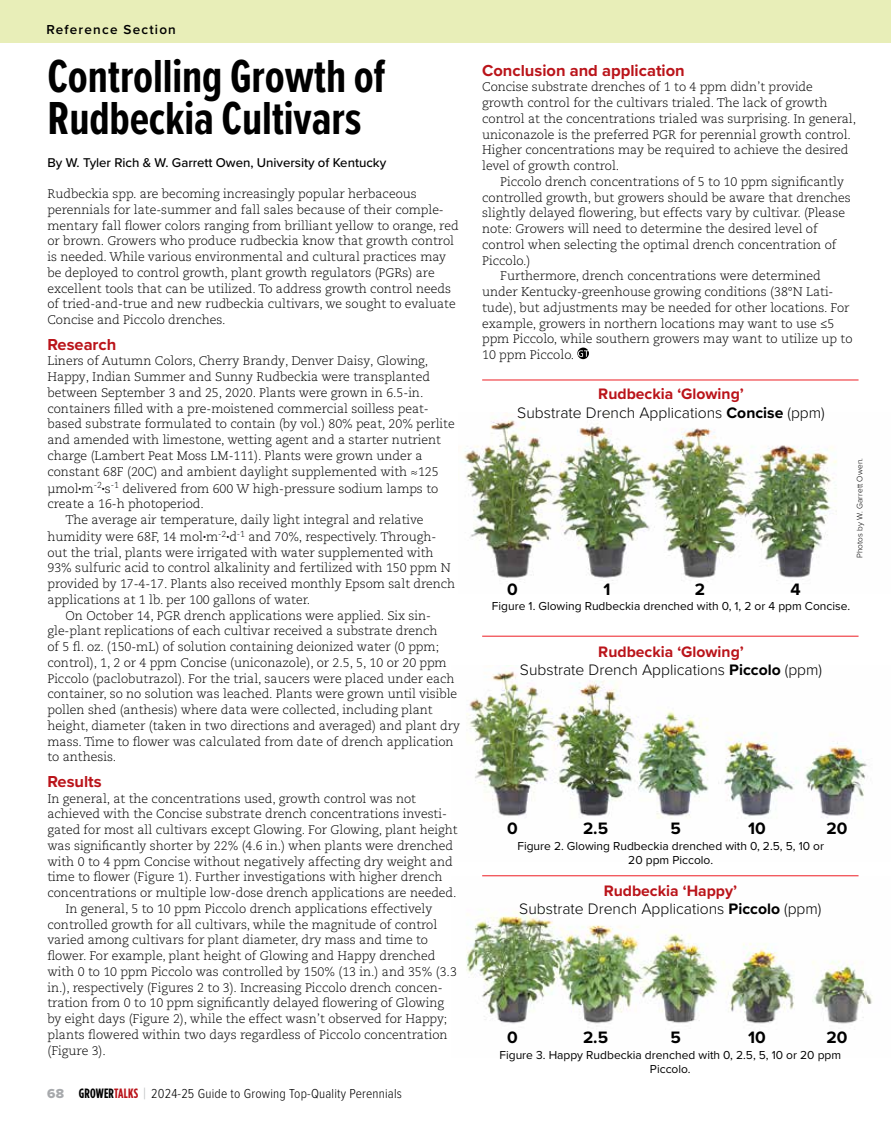
<style>
.page{position:relative;width:891px;height:1134px;background:#fff}
.page>*{position:absolute;margin:0;border:0;box-sizing:border-box;transform-origin:0 0}
.t1{font:700 48px/42px "Proxima Nova Ex Cn";letter-spacing:-.005em;color:#000}
.t2{font:700 17.1px "Proxima Nova";color:#000}
.t3{font:700 16.5px "Proxima Nova";color:#ba141a}
.t4{font:300 15.75px/18.6px "Proxima Nova";color:#000;text-align:center}
.t5{font:300 13.5px "Proxima Nova Cond";letter-spacing:.015em;color:#000}
.t6{font:600 13.5px "Proxima Nova";letter-spacing:.09em;color:#000}
.t7{font:500 13.2px "Proxima Nova";letter-spacing:-.005em;color:#000}
.t8{font:300 12.45px/15.8px "Caecilia LT Pro 45";letter-spacing:-.005em;color:#000}
.t9{font:12px/14.2px "Proxima Nova";color:#000;text-align:center}
.t10{font:300 8.25px "Proxima Nova";letter-spacing:.01em;color:#000}
.s1{font-size:6px}
.s2{font-family:"Proxima Nova Extrabld";font-weight:400;color:#a7a9ac}
.s3{font-family:"Gotham Condensed";font-weight:700}
.s4{font-family:"Gotham Condensed";font-weight:700;color:#ba141a}
.s5{font-family:"Gotham Condensed";font-weight:400;color:#bcbec0}
.s6{font-weight:700;color:#ba141a}
.s7{font-weight:700}
</style>
<div class="page">
<img style="left:464px;top:413px;width:373px;height:169px">
<img style="left:467px;top:665px;width:400px;height:154px">
<img style="left:466px;top:876px;width:406px;height:148px">
<hr style="left:482px;top:875px;width:377px;height:1px;background:#ed1d24">
<hr style="left:482px;top:636px;width:377px;height:1px;background:#ed1d24">
<hr style="left:482px;top:380px;width:377px;height:1px;background:#ed1d24">
<svg style="left:577px;top:348px;width:12px;height:11px"></svg>
<div style="left:0;top:0;width:891px;height:42px;background:#e8eeb8"></div>
<p class="t6" style="left:46px;top:20px;width:131px">Reference Section</p>
<h1 class="t1" style="left:47px;top:54px;width:340px">Controlling Growth of<br>Rudbeckia Cultivars</h1>
<p class="t7" style="left:47px;top:153px;width:340px">By W. Tyler Rich &amp; W. Garrett Owen, University of Kentucky</p>
<p class="t8" style="left:47px;top:186px;width:413px">Rudbeckia spp. are becoming increasingly popular herbaceous perennials for late-summer and fall sales because of their comple&shy;mentary fall flower colors ranging from brilliant yellow to orange, red or brown. Growers who produce rudbeckia know that growth control is needed. While various environmental and cultural practices may be deployed to control growth, plant growth regulators (PGRs) are excellent tools that can be utilized. To address growth control needs of tried-and-true and new rudbeckia cultivars, we sought to evaluate Concise and Piccolo drenches.</p>
<h3 class="t3" style="left:47px;top:332px;width:70px">Research</h3>
<p class="t8" style="left:47px;top:353px;width:409px">Liners of Autumn Colors, Cherry Brandy, Denver Daisy, Glowing, Happy, Indian Summer and Sunny Rudbeckia were transplanted between September 3 and 25, 2020. Plants were grown in 6.5-in. containers filled with a pre-moistened commercial soilless peat&shy;based substrate formulated to contain (by vol.) 80% peat, 20% perlite and amended with limestone, wetting agent and a starter nutrient charge (Lambert Peat Moss LM-111). Plants were grown under a constant 68F (20C) and ambient daylight supplemented with ≈125</p>
<p class="t8" style="left:47px;top:480px;width:392px">µmol<span class="s1">•</span>m<sup>-2</sup><span class="s1">•</span>s<sup>-1</sup> delivered from 600 W high-pressure sodium lamps to create a 16-h photoperiod.</p>
<p class="t8" style="left:47px;top:511px;width:390px;line-height:17px;text-align:center">The average air temperature, daily light integral and relative humidity were 68F, 14 mol<span class="s1">•</span>m<sup>-2</sup><span class="s1">•</span>d<sup>-1</sup> and 70%, respectively. Through-</p>
<p class="t8" style="left:47px;top:544px;width:388px">out the trial, plants were irrigated with water supplemented with</p>
<p class="t8" style="left:47px;top:560px;width:405px">93% sulfuric acid to control alkalinity and fertilized with 150 ppm N</p>
<p class="t8" style="left:47px;top:576px;width:409px">provided by 17-4-17. Plants also received monthly Epsom salt drench</p>
<p class="t8" style="left:47px;top:592px;width:264px">applications at 1 lb. per 100 gallons of water.</p>
<p class="t8" style="left:66px;top:607px;width:367px">On October 14, PGR drench applications were applied. Six sin-</p>
<p class="t8" style="left:47px;top:623px;width:392px">gle-plant replications of each cultivar received a substrate drench</p>
<p class="t8" style="left:47px;top:639px;width:393px">of 5 fl. oz. (150-mL) of solution containing deionized water (0 ppm;</p>
<p class="t8" style="left:47px;top:655px;width:401px">control), 1, 2 or 4 ppm Concise (uniconazole), or 2.5, 5, 10 or 20 ppm</p>
<p class="t8" style="left:47px;top:670px;width:409px">Piccolo (paclobutrazol). For the trial, saucers were placed under each</p>
<p class="t8" style="left:47px;top:686px;width:411px">container, so no solution was leached. Plants were grown until visible</p>
<p class="t8" style="left:47px;top:702px;width:387px">pollen shed (anthesis) where data were collected, including plant</p>
<p class="t8" style="left:47px;top:718px;width:414px">height, diameter (taken in two directions and averaged) and plant dry</p>
<p class="t8" style="left:47px;top:733px;width:408px">mass. Time to flower was calculated from date of drench application</p>
<p class="t8" style="left:47px;top:749px;width:70px">to anthesis.</p>
<h3 class="t3" style="left:47px;top:769px;width:56px">Results</h3>
<p class="t8" style="left:47px;top:790px;width:370px">In general, at the concentrations used, growth control was not</p>
<p class="t8" style="left:47px;top:806px;width:401px">achieved with the Concise substrate drench concentrations investi-</p>
<p class="t8" style="left:47px;top:822px;width:412px">gated for most all cultivars except Glowing. For Glowing, plant height</p>
<p class="t8" style="left:47px;top:838px;width:407px">was significantly shorter by 22% (4.6 in.) when plants were drenched</p>
<p class="t8" style="left:47px;top:853px;width:407px">with 0 to 4 ppm Concise without negatively affecting dry weight and</p>
<p class="t8" style="left:47px;top:869px;width:397px">time to flower (Figure 1). Further investigations with higher drench</p>
<p class="t8" style="left:47px;top:885px;width:411px">concentrations or multiple low-dose drench applications are needed.</p>
<p class="t8" style="left:66px;top:901px;width:368px">In general, 5 to 10 ppm Piccolo drench applications effectively</p>
<p class="t8" style="left:47px;top:916px;width:391px">controlled growth for all cultivars, while the magnitude of control</p>
<p class="t8" style="left:47px;top:932px;width:382px">varied among cultivars for plant diameter, dry mass and time to</p>
<p class="t8" style="left:47px;top:948px;width:389px">flower. For example, plant height of Glowing and Happy drenched</p>
<p class="t8" style="left:47px;top:964px;width:411px">with 0 to 10 ppm Piccolo was controlled by 150% (13 in.) and 35% (3.3</p>
<p class="t8" style="left:47px;top:979px;width:397px">in.), respectively (Figures 2 to 3). Increasing Piccolo drench concen-</p>
<p class="t8" style="left:47px;top:995px;width:398px">tration from 0 to 10 ppm significantly delayed flowering of Glowing</p>
<p class="t8" style="left:47px;top:1011px;width:401px">by eight days (Figure 2), while the effect wasn’t observed for Happy;</p>
<p class="t8" style="left:47px;top:1027px;width:402px">plants flowered within two days regardless of Piccolo concentration</p>
<p class="t8" style="left:47px;top:1042px;width:60px">(Figure 3).</p>
<p class="t5" style="left:47px;top:1083px;width:356px"><span class="s2">68</span> <span class="s3">GROWER</span><span class="s4">TALKS</span> <span class="s5">|</span> 2024-25 Guide to Growing Top-Quality Perennials</p>
<h3 class="t3" style="left:482px;top:58px;width:204px">Conclusion and application</h3>
<p class="t8" style="left:482px;top:79px;width:376px">Concise substrate drenches of 1 to 4 ppm didn’t provide growth control for the cultivars trialed. The lack of growth control at the concentrations trialed was surprising. In general, uniconazole is the preferred PGR for perennial growth control.<br>Higher concentrations may be required to achieve the desired level of growth control.</p>
<p class="t8" style="left:500px;top:174px;width:345px">Piccolo drench concentrations of 5 to 10 ppm significantly</p>
<p class="t8" style="left:482px;top:189px;width:370px">controlled growth, but growers should be aware that drenches</p>
<p class="t8" style="left:482px;top:205px;width:364px">slightly delayed flowering, but effects vary by cultivar. (Please</p>
<p class="t8" style="left:482px;top:221px;width:337px">note: Growers will need to determine the desired level of</p>
<p class="t8" style="left:482px;top:237px;width:356px">control when selecting the optimal drench concentration of</p>
<p class="t8" style="left:482px;top:252px;width:50px">Piccolo.)</p>
<p class="t8" style="left:500px;top:268px;width:322px">Furthermore, drench concentrations were determined</p>
<p class="t8" style="left:482px;top:284px;width:353px">under Kentucky-greenhouse growing conditions (38°N Lati-</p>
<p class="t8" style="left:482px;top:300px;width:369px">tude), but adjustments may be needed for other locations. For</p>
<p class="t8" style="left:482px;top:315px;width:354px">example, growers in northern locations may want to use ≤5</p>
<p class="t8" style="left:482px;top:331px;width:372px">ppm Piccolo, while southern growers may want to utilize up to</p>
<p class="t8" style="left:482px;top:347px;width:94px">10 ppm Piccolo.</p>
<p class="t4" style="left:517px;top:384px;width:309px"><span class="s6">Rudbeckia ‘Glowing’<br></span>Substrate Drench Applications <span class="s7">Concise</span> (ppm)</p>
<h2 class="t2" style="left:507px;top:576px;width:12px">0</h2>
<h2 class="t2" style="left:603px;top:576px;width:9px">1</h2>
<h2 class="t2" style="left:695px;top:576px;width:12px">2</h2>
<h2 class="t2" style="left:790px;top:576px;width:12px">4</h2>
<p class="t10" style="left:854px;top:558px;width:102px;rotate:-90deg">Photos by W. Garrett Owen.</p>
<p class="t9" style="left:492px;top:599px;width:360px">Figure 1. Glowing Rudbeckia drenched with 0, 1, 2 or 4 ppm Concise.</p>
<p class="t4" style="left:520px;top:641px;width:304px"><span class="s6">Rudbeckia ‘Glowing’<br></span>Substrate Drench Applications <span class="s7">Piccolo</span> (ppm)</p>
<h2 class="t2" style="left:507px;top:816px;width:12px">0</h2>
<h2 class="t2" style="left:583px;top:816px;width:27px">2.5</h2>
<h2 class="t2" style="left:670px;top:816px;width:12px">5</h2>
<h2 class="t2" style="left:748px;top:816px;width:19px">10</h2>
<h2 class="t2" style="left:826px;top:816px;width:22px">20</h2>
<p class="t9" style="left:517px;top:839px;width:308px">Figure 2. Glowing Rudbeckia drenched with 0, 2.5, 5, 10 or<br>20 ppm Piccolo.</p>
<p class="t4" style="left:519px;top:880px;width:304px"><span class="s6">Rudbeckia ‘Happy’<br></span>Substrate Drench Applications <span class="s7">Piccolo</span> (ppm)</p>
<h2 class="t2" style="left:507px;top:1024px;width:12px">0</h2>
<h2 class="t2" style="left:583px;top:1024px;width:27px">2.5</h2>
<h2 class="t2" style="left:670px;top:1024px;width:12px">5</h2>
<h2 class="t2" style="left:748px;top:1024px;width:19px">10</h2>
<h2 class="t2" style="left:826px;top:1024px;width:22px">20</h2>
<p class="t9" style="left:500px;top:1047px;width:343px">Figure 3. Happy Rudbeckia drenched with 0, 2.5, 5, 10 or 20 ppm<br>Piccolo.</p>
</div>
